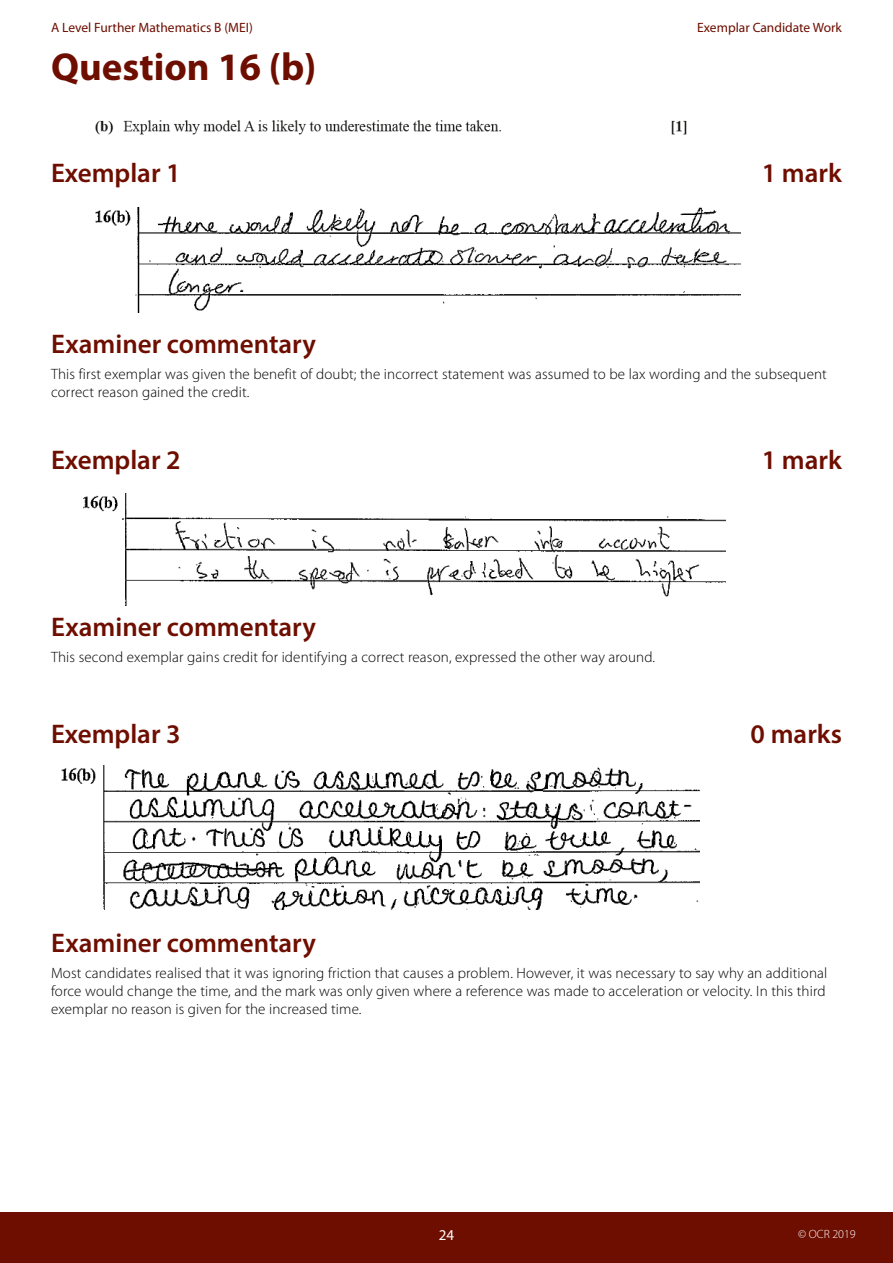
<style>
.page{position:relative;width:893px;height:1263px;background:#fff}
.page>*{position:absolute;margin:0;border:0;box-sizing:border-box;transform-origin:0 0}
.t1{font:700 39px "Myriad Pro";color:#6e0e00}
.t2{font:600 27px "Myriad Pro";color:#6e0e00}
.t3{font:300 15px/18px "Myriad Pro";letter-spacing:.01em;color:#000}
.t4{font:15px "Myriad Pro";color:#fff}
.t5{font:13.5px "Myriad Pro";color:#6e0e00}
.t6{font:300 12px "Myriad Pro";color:#fff}
</style>
<div class="page">
<div style="left:0;top:1212px;width:893px;height:51px;background:#6e0e00"></div>
<img style="left:95px;top:120px;width:592px;height:15px">
<img style="left:83px;top:494px;width:642px;height:112px">
<img style="left:95px;top:207px;width:645px;height:105px">
<img style="left:61px;top:766px;width:639px;height:144px">
<p class="t5" style="left:51px;top:19px;width:203px">A Level Further Mathematics B (MEI)</p>
<h1 class="t1" style="left:51px;top:42px;width:267px">Question 16 (b)</h1>
<p class="t5" style="left:697px;top:19px;width:146px">Exemplar Candidate Work</p>
<h2 class="t2" style="left:51px;top:156px;width:131px">Exemplar 1</h2>
<h2 class="t2" style="left:762px;top:156px;width:82px">1 mark</h2>
<h2 class="t2" style="left:51px;top:326px;width:266px">Examiner commentary</h2>
<p class="t3" style="left:51px;top:365px;width:777px">This first exemplar was given the benefit of doubt; the incorrect statement was assumed to be lax wording and the subsequent correct reason gained the credit.</p>
<h2 class="t2" style="left:51px;top:443px;width:131px">Exemplar 2</h2>
<h2 class="t2" style="left:762px;top:443px;width:82px">1 mark</h2>
<h2 class="t2" style="left:51px;top:609px;width:266px">Examiner commentary</h2>
<p class="t3" style="left:51px;top:648px;width:606px">This second exemplar gains credit for identifying a correct reason, expressed the other way around.</p>
<h2 class="t2" style="left:51px;top:716px;width:131px">Exemplar 3</h2>
<h2 class="t2" style="left:751px;top:716px;width:93px">0 marks</h2>
<h2 class="t2" style="left:51px;top:925px;width:266px">Examiner commentary</h2>
<p class="t3" style="left:51px;top:964px;width:778px;text-align:justify">Most candidates realised that it was ignoring friction that causes a problem. However, it was necessary to say why an additional force would change the time, and the mark was only given where a reference was made to acceleration or velocity. In this third exemplar no reason is given for the increased time.</p>
<p class="t4" style="left:439px;top:1226px;width:17px">24</p>
<p class="t6" style="left:798px;top:1228px;width:59px">© OCR 2019</p>
</div>
